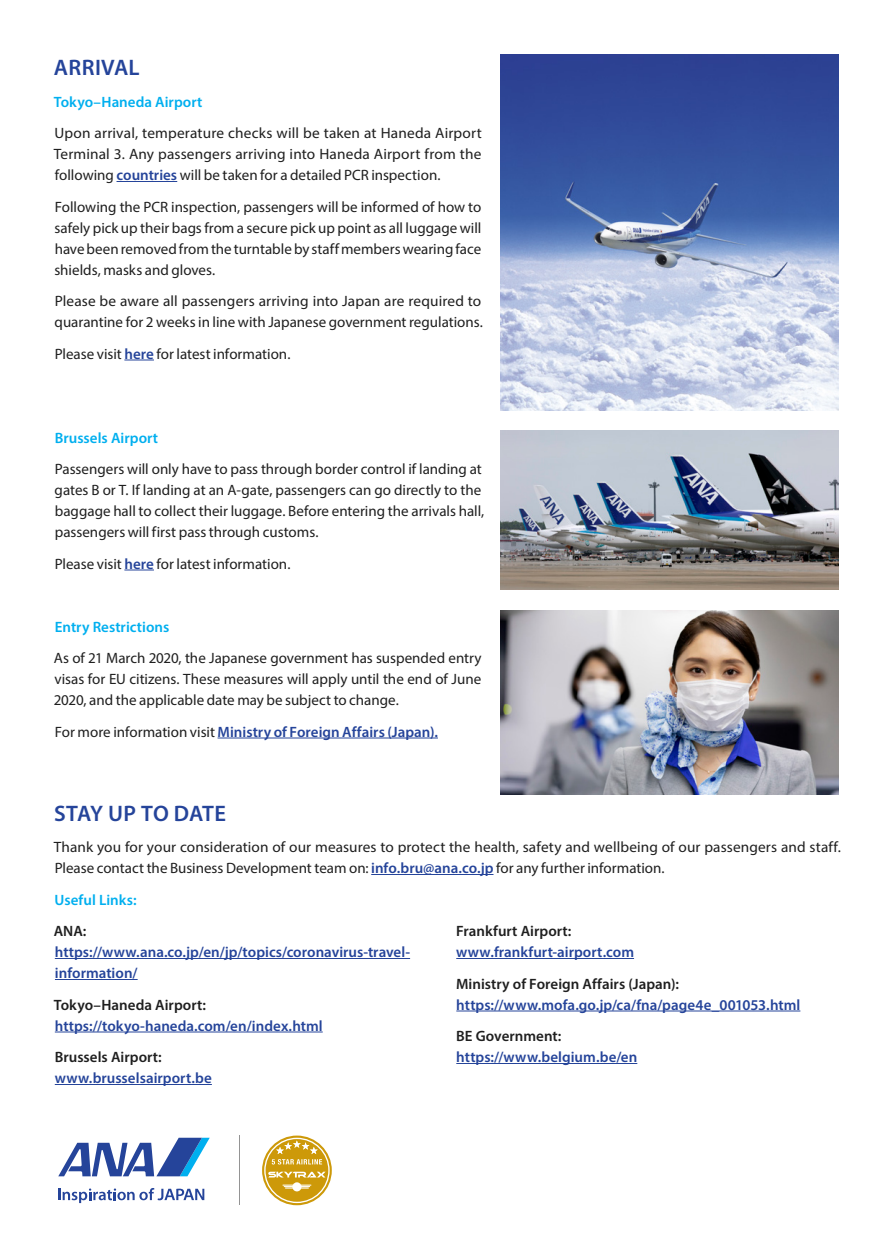
<style>
.page{position:relative;width:893px;height:1260px;background:#fff}
.page>*{position:absolute;margin:0;border:0;box-sizing:border-box;transform-origin:0 0}
.Headline_1{font:600 22.5px "Myriad Pro";letter-spacing:.01em;color:#25449a}
.Body{font:15px/21px "Myriad Pro";color:#1f1f1f;text-align:justify}
.SubHead2{font:600 15px/21px "Myriad Pro";color:#25449a}
.SubHead2-2{font:600 15px "Myriad Pro";color:#00afef}
.Body-2{font:600 15px "Myriad Pro";color:#25449a}
.s1{font-weight:600;color:#25449a}
.s2{font-weight:400;color:#1f1f1f}
.s3{color:#1f1f1f}
</style>
<div class="page">
<img style="left:500px;top:54px;width:338px;height:357px">
<img style="left:500px;top:431px;width:338px;height:158px">
<img style="left:500px;top:610px;width:338px;height:184px">
<hr style="left:116px;top:181px;width:61px;height:1px;background:#25449a">
<hr style="left:124px;top:360px;width:30px;height:1px;background:#25449a">
<hr style="left:124px;top:570px;width:30px;height:1px;background:#25449a">
<hr style="left:217px;top:738px;width:221px;height:1px;background:#25449a">
<hr style="left:371px;top:874px;width:122px;height:1px;background:#25449a">
<hr style="left:55px;top:958px;width:355px;height:1px;background:#25449a">
<hr style="left:55px;top:979px;width:83px;height:1px;background:#25449a">
<hr style="left:55px;top:1032px;width:268px;height:1px;background:#25449a">
<hr style="left:55px;top:1084px;width:157px;height:1px;background:#25449a">
<hr style="left:456px;top:958px;width:178px;height:1px;background:#25449a">
<hr style="left:456px;top:1011px;width:344px;height:1px;background:#25449a">
<hr style="left:456px;top:1063px;width:181px;height:1px;background:#25449a">
<svg style="left:262px;top:1136px;width:70px;height:69px"></svg>
<hr style="left:239px;top:1136px;width:1px;height:69px;background:#949494">
<svg style="left:58px;top:1188px;width:146px;height:15px"></svg>
<svg style="left:58px;top:1138px;width:152px;height:38px"></svg>
<p class="Headline_1" style="left:54px;top:53px;width:87px">ARRIVAL</p>
<p class="SubHead2-2" style="left:54px;top:92px;width:150px">Tokyo–Haneda Airport</p>
<p class="Body" style="left:54px;top:122px;width:429px">Upon arrival, temperature checks will be taken at Haneda Airport Terminal 3. Any passengers arriving into Haneda Airport from the following <span class="s1">countries</span> will be taken for a detailed PCR inspection.</p>
<p class="Body" style="left:54px;top:196px;width:428px">Following the PCR inspection, passengers will be informed of how to safely pick up their bags from a secure pick up point as all luggage will have been removed from the turntable by staff members wearing face shields, masks and gloves.</p>
<p class="Body" style="left:55px;top:290px;width:430px">Please be aware all passengers arriving into Japan are required to quarantine for 2 weeks in line with Japanese government regulations.</p>
<p class="Body" style="left:55px;top:343px;width:237px">Please visit <span class="s1">here</span> for latest information.</p>
<p class="SubHead2-2" style="left:55px;top:428px;width:105px">Brussels Airport</p>
<p class="Body" style="left:55px;top:458px;width:431px;text-align:left">Passengers will only have to pass through border control if landing at gates B or T. If landing at an A-gate, passengers can go directly to the baggage hall to collect their luggage. Before entering the arrivals hall, passengers will first pass through customs.</p>
<p class="Body" style="left:55px;top:553px;width:237px">Please visit <span class="s1">here</span> for latest information.</p>
<p class="SubHead2-2" style="left:55px;top:617px;width:116px">Entry Restrictions</p>
<p class="Body" style="left:54px;top:647px;width:429px">As of 21 March 2020, the Japanese government has suspended entry visas for EU citizens. These measures will apply until the end of June 2020, and the applicable date may be subject to change.</p>
<p class="Body-2" style="left:55px;top:722px;width:385px"><span class="s2">For more information visit</span> Ministry of Foreign Affairs (Japan).</p>
<p class="Headline_1" style="left:54px;top:799px;width:173px">STAY UP TO DATE</p>
<p class="Body" style="left:54px;top:836px;width:788px">Thank you for your consideration of our measures to protect the health, safety and wellbeing of our passengers and staff.<br>Please contact the Business Development team on: <span class="s1">info.bru@ana.co.jp</span> for any further information.</p>
<p class="SubHead2-2" style="left:55px;top:890px;width:84px">Useful Links:</p>
<p class="SubHead2" style="left:54px;top:920px;width:358px"><span class="s3">ANA: </span>https://www.ana.co.jp/en/jp/topics/coronavirus-travel&shy;information/</p>
<p class="SubHead2" style="left:54px;top:994px;width:270px"><span class="s3">Tokyo–Haneda Airport: </span>https://tokyo-haneda.com/en/index.html</p>
<p class="SubHead2" style="left:55px;top:1046px;width:159px"><span class="s3">Brussels Airport: </span>www.brusselsairport.be</p>
<p class="SubHead2" style="left:456px;top:920px;width:179px"><span class="s3">Frankfurt Airport: </span>www.frankfurt-airport.com</p>
<p class="SubHead2" style="left:456px;top:973px;width:346px"><span class="s3">Ministry of Foreign Affairs (Japan): </span>https://www.mofa.go.jp/ca/fna/page4e_001053.html</p>
<p class="SubHead2" style="left:456px;top:1025px;width:183px"><span class="s3">BE Government: </span>https://www.belgium.be/en</p>
</div>
